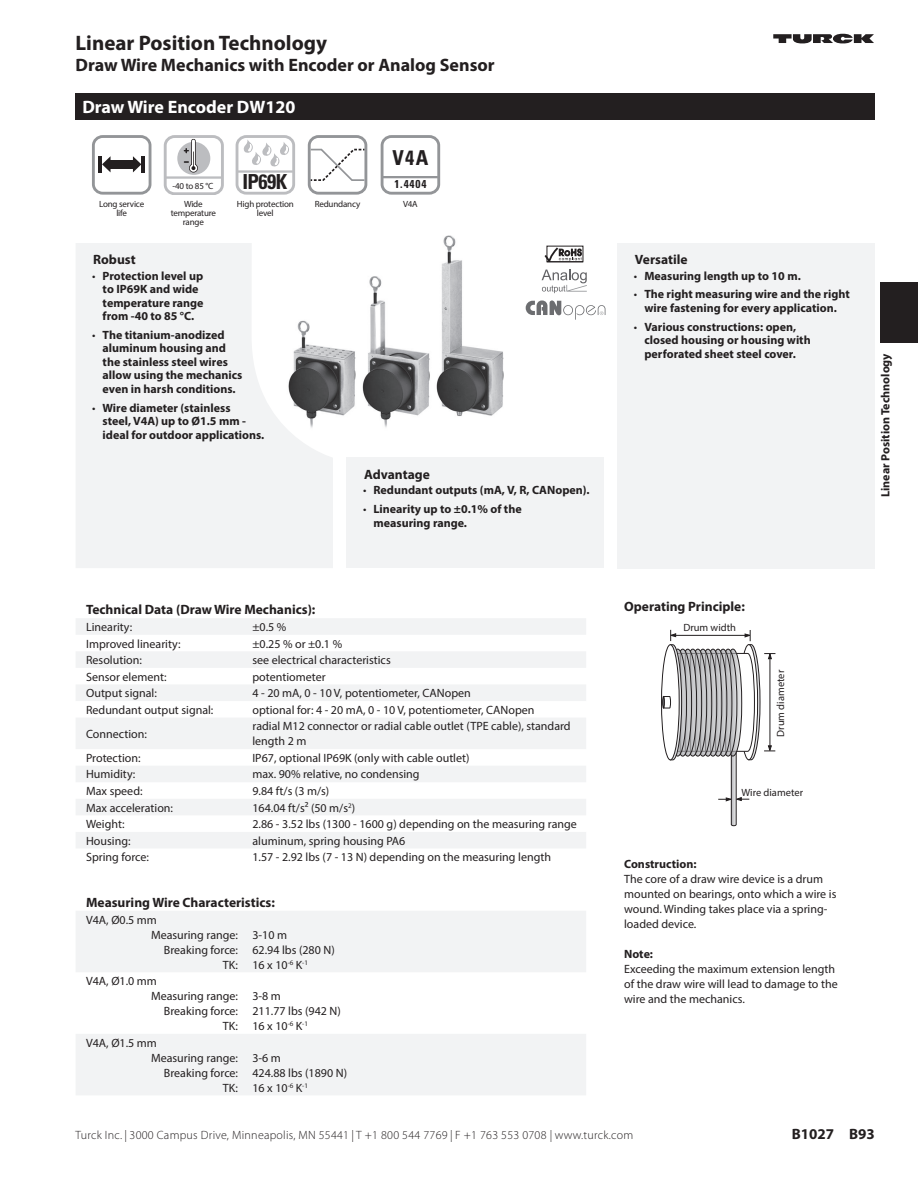
<style>
.page{position:relative;width:918px;height:1188px;background:#fff}
.page>*{position:absolute;margin:0;border:0;box-sizing:border-box;transform-origin:0 0}
.t1{font:700 21px "Myriad Pro";color:#231f20}
.t2{font:700 condensed 20.7px "Univers LT Std";letter-spacing:-.025em;color:#231f20}
.t3{font:700 condensed 20.55px "Univers LT Std";color:#231f20}
.t4{font:700 18px "Myriad Pro";color:#231f20}
.t5{font:700 18px "Myriad Pro";color:#fff}
.t6{font:700 15px "Myriad Pro";color:#231f20}
.t7{font:700 13.5px "Myriad Pro";color:#231f20}
.t8{font:12px/15px "Myriad Pro";color:#231f20}
.t9{font:700 12px/13.5px "Myriad Pro";color:#231f20}
.t10{font:300 12px "Myriad Pro";letter-spacing:.02em;color:#231f20}
.t11{font:700 condensed 11.4px "Univers LT Std";color:#231f20}
.t12{font:10.5px "Myriad Pro";color:#231f20}
.t13{font:9px/9px "Myriad Pro";letter-spacing:-.02em;color:#231f20;text-align:center}
.s1{font-weight:400}
</style>
<div class="page">
<div style="left:880px;top:282px;width:38px;height:60px;background:#231f20"></div>
<svg style="left:773px;top:34px;width:101px;height:9px"></svg>
<img style="left:333px;top:235px;width:193px;height:192px">
<div style="left:76px;top:93px;width:799px;height:27px;background:#231f20"></div>
<svg style="left:76px;top:618px;width:510px;height:230px;fill:#f2f3f4"></svg>
<svg style="left:76px;top:911px;width:510px;height:184px;fill:#f2f3f4"></svg>
<div style="left:346px;top:458px;width:258px;height:110px;background:#f2f3f4"></div>
<svg style="left:76px;top:243px;width:257px;height:325px;fill:#f2f3f4"></svg>
<div style="left:617px;top:243px;width:258px;height:325px;background:#f2f3f4"></div>
<div style="left:381px;top:135px;width:59px;height:60px;border:3px solid #939598;border-radius:9px"></div>
<hr style="left:381px;top:176px;width:57px;height:2px;background:#939598">
<div style="left:308px;top:135px;width:59px;height:60px;border:3px solid #939598;border-radius:9px"></div>
<svg style="left:309px;top:148px;width:57px;height:34px"></svg>
<div style="left:236px;top:135px;width:59px;height:60px;border:3px solid #bcbdc0;border-radius:9px"></div>
<hr style="left:236px;top:170px;width:57px;height:3px;background:#bcbdc0">
<svg style="left:243px;top:139px;width:47px;height:28px"></svg>
<svg style="left:545px;top:246px;width:37px;height:16px"></svg>
<hr style="left:547px;top:261px;width:36px;height:1px;background:#231f20">
<svg style="left:526px;top:300px;width:79px;height:20px"></svg>
<svg style="left:542px;top:270px;width:45px;height:23px"></svg>
<div style="left:92px;top:135px;width:59px;height:60px;border:3px solid #939598;border-radius:9px"></div>
<hr style="left:99px;top:156px;width:3px;height:16px;background:#231f20">
<hr style="left:141px;top:156px;width:4px;height:16px;background:#231f20">
<svg style="left:102px;top:156px;width:9px;height:16px"></svg>
<svg style="left:133px;top:156px;width:8px;height:16px"></svg>
<div style="left:110px;top:160px;width:23px;height:9px;background:#231f20"></div>
<div style="left:164px;top:135px;width:59px;height:60px;border:3px solid #bcbdc0;border-radius:9px"></div>
<hr style="left:165px;top:176px;width:57px;height:3px;background:#bcbdc0">
<div style="left:177px;top:142px;width:33px;height:33px;background:#bcbdc0;border-radius:50%"></div>
<svg style="left:184px;top:138px;width:14px;height:35px"></svg>
<svg style="left:168px;top:180px;width:52px;height:11px"></svg>
<svg style="left:662px;top:630px;width:113px;height:197px"></svg>
<h1 class="t1" style="left:76px;top:34px;width:253px">Linear Position Technology</h1>
<h3 class="t4" style="left:76px;top:58px;width:421px">Draw Wire Mechanics with Encoder or Analog Sensor</h3>
<h3 class="t5" style="left:82px;top:100px;width:215px">Draw Wire Encoder DW120</h3>
<p class="t13" style="left:173px;top:182px;width:42px">-40 to 85 °C</p>
<p class="t13" style="left:99px;top:200px;width:47px">Long service life</p>
<p class="t13" style="left:171px;top:200px;width:47px">Wide temperature range</p>
<h2 class="t2" style="left:242px;top:170px;width:47px">IP69K</h2>
<p class="t13" style="left:237px;top:200px;width:58px">High protection level</p>
<p class="t7" style="left:93px;top:254px;width:44px">Robust</p>
<p class="t9" style="left:103px;top:270px;width:103px;text-indent:-10px"><span class="s1">•</span> Protection level up to IP69K and wide temperature range from -40 to 85 °C.</p>
<p class="t9" style="left:103px;top:329px;width:141px;text-indent:-10px"><span class="s1">•</span> The titanium-anodized aluminum housing and the stainless steel wires allow using the mechanics even in harsh conditions.</p>
<p class="t9" style="left:103px;top:402px;width:163px;text-indent:-10px"><span class="s1">•</span> Wire diameter (stainless<br>steel, V4A) up to Ø1.5 mm - ideal for outdoor applications.</p>
<h3 class="t3" style="left:392px;top:146px;width:38px">V4A</h3>
<p class="t13" style="left:315px;top:200px;width:47px">Redundancy</p>
<p class="t11" style="left:394px;top:178px;width:34px">1.4404</p>
<p class="t13" style="left:403px;top:200px;width:16px">V4A</p>
<p class="t7" style="left:364px;top:469px;width:67px">Advantage</p>
<p class="t9" style="left:363px;top:484px;width:228px"><span class="s1">•</span> Redundant outputs (mA, V, R, CANopen).</p>
<p class="t9" style="left:374px;top:503px;width:150px;text-indent:-10px"><span class="s1">•</span> Linearity up to ±0.1% of the measuring range.</p>
<p class="t7" style="left:86px;top:605px;width:231px">Technical Data (Draw Wire Mechanics):</p>
<p class="t8" style="left:86px;top:620px;width:48px">Linearity:</p>
<p class="t8" style="left:252px;top:620px;width:36px">±0.5 %</p>
<p class="t8" style="left:86px;top:637px;width:96px">Improved linearity:</p>
<p class="t8" style="left:252px;top:637px;width:91px">±0.25 % or ±0.1 %</p>
<p class="t8" style="left:86px;top:653px;width:57px">Resolution:</p>
<p class="t8" style="left:252px;top:653px;width:140px">see electrical characteristics</p>
<p class="t8" style="left:86px;top:670px;width:82px">Sensor element:</p>
<p class="t8" style="left:252px;top:670px;width:75px">potentiometer</p>
<p class="t8" style="left:86px;top:686px;width:72px">Output signal:</p>
<p class="t8" style="left:252px;top:686px;width:220px">4 - 20 mA, 0 - 10 V, potentiometer, CANopen</p>
<p class="t8" style="left:86px;top:703px;width:129px">Redundant output signal:</p>
<p class="t8" style="left:252px;top:703px;width:284px">optional for: 4 - 20 mA, 0 - 10 V, potentiometer, CANopen</p>
<p class="t8" style="left:86px;top:727px;width:62px">Connection:</p>
<p class="t8" style="left:252px;top:720px;width:320px">radial M12 connector or radial cable outlet (TPE cable), standard length 2 m</p>
<p class="t8" style="left:86px;top:751px;width:56px">Protection:</p>
<p class="t8" style="left:252px;top:751px;width:219px">IP67, optional IP69K (only with cable outlet)</p>
<p class="t8" style="left:86px;top:768px;width:51px">Humidity:</p>
<p class="t8" style="left:252px;top:768px;width:169px">max. 90% relative, no condensing</p>
<p class="t8" style="left:86px;top:784px;width:58px">Max speed:</p>
<p class="t8" style="left:252px;top:784px;width:78px">9.84 ft/s (3 m/s)</p>
<p class="t8" style="left:86px;top:801px;width:88px">Max acceleration:</p>
<p class="t8" style="left:252px;top:801px;width:104px">164.04 ft/s² (50 m/s<sup>2</sup>)</p>
<p class="t8" style="left:86px;top:817px;width:40px">Weight:</p>
<p class="t8" style="left:252px;top:817px;width:326px">2.86 - 3.52 lbs (1300 - 1600 g) depending on the measuring range</p>
<p class="t8" style="left:86px;top:834px;width:46px">Housing:</p>
<p class="t8" style="left:252px;top:834px;width:154px">aluminum, spring housing PA6</p>
<p class="t8" style="left:86px;top:851px;width:64px">Spring force:</p>
<p class="t8" style="left:252px;top:851px;width:300px">1.57 - 2.92 lbs (7 - 13 N) depending on the measuring length</p>
<p class="t7" style="left:86px;top:897px;width:190px">Measuring Wire Characteristics:</p>
<p class="t8" style="left:86px;top:913px;width:72px">V4A, Ø0.5 mm</p>
<p class="t8" style="left:151px;top:928px;width:89px">Measuring range:</p>
<p class="t8" style="left:164px;top:943px;width:76px">Breaking force:</p>
<p class="t8" style="left:223px;top:958px;width:17px">TK:</p>
<p class="t8" style="left:252px;top:928px;width:84px">3-10 m<br>62.94 lbs (280 N)<br>16 x 10<sup>-6</sup> K<sup>-1</sup></p>
<p class="t8" style="left:86px;top:974px;width:72px">V4A, Ø1.0 mm</p>
<p class="t8" style="left:151px;top:989px;width:89px">Measuring range:</p>
<p class="t8" style="left:164px;top:1004px;width:76px">Breaking force:</p>
<p class="t8" style="left:223px;top:1019px;width:17px">TK:</p>
<p class="t8" style="left:86px;top:1036px;width:72px">V4A, Ø1.5 mm</p>
<p class="t8" style="left:151px;top:1051px;width:89px">Measuring range:</p>
<p class="t8" style="left:164px;top:1066px;width:76px">Breaking force:</p>
<p class="t8" style="left:223px;top:1081px;width:17px">TK:</p>
<p class="t8" style="left:252px;top:989px;width:90px">3-8 m<br>211.77 lbs (942 N)<br>16 x 10<sup>-6</sup> K<sup>-1</sup></p>
<p class="t8" style="left:252px;top:1051px;width:96px">3-6 m<br>424.88 lbs (1890 N)<br>16 x 10<sup>-6</sup> K<sup>-1</sup></p>
<p class="t7" style="left:635px;top:254px;width:54px">Versatile</p>
<p class="t9" style="left:634px;top:270px;width:168px"><span class="s1">•</span> Measuring length up to 10 m.</p>
<p class="t9" style="left:634px;top:289px;width:217px;text-align:center"><span class="s1">•</span> The right measuring wire and the right wire fastening for every application.</p>
<p class="t9" style="left:644px;top:321px;width:168px;text-indent:-10px"><span class="s1">•</span> Various constructions: open, closed housing or housing with perforated sheet steel cover.</p>
<p class="t9" style="left:879px;top:497px;width:145px;rotate:-90deg">Linear Position Technology</p>
<p class="t7" style="left:624px;top:601px;width:122px">Operating Principle:</p>
<p class="t12" style="left:683px;top:623px;width:54px">Drum width</p>
<p class="t12" style="left:777px;top:737px;width:68px;rotate:-90deg">Drum diameter</p>
<p class="t12" style="left:742px;top:788px;width:63px">Wire diameter</p>
<p class="t9" style="left:624px;top:858px;width:74px">Construction:</p>
<p class="t8" style="left:624px;top:872px;width:214px">The core of a draw wire device is a drum mounted on bearings, onto which a wire is wound. Winding takes place via a spring&shy;loaded device.</p>
<p class="t9" style="left:624px;top:948px;width:30px">Note:</p>
<p class="t8" style="left:624px;top:962px;width:215px">Exceeding the maximum extension length of the draw wire will lead to damage to the wire and the mechanics.</p>
<p class="t10" style="left:76px;top:1127px;width:559px">Turck Inc. | 3000 Campus Drive, Minneapolis, MN 55441 | T +1 800 544 7769 | F +1 763 553 0708 | www.turck.com</p>
<p class="t6" style="left:792px;top:1128px;width:85px">B1027 B93</p>
</div>
